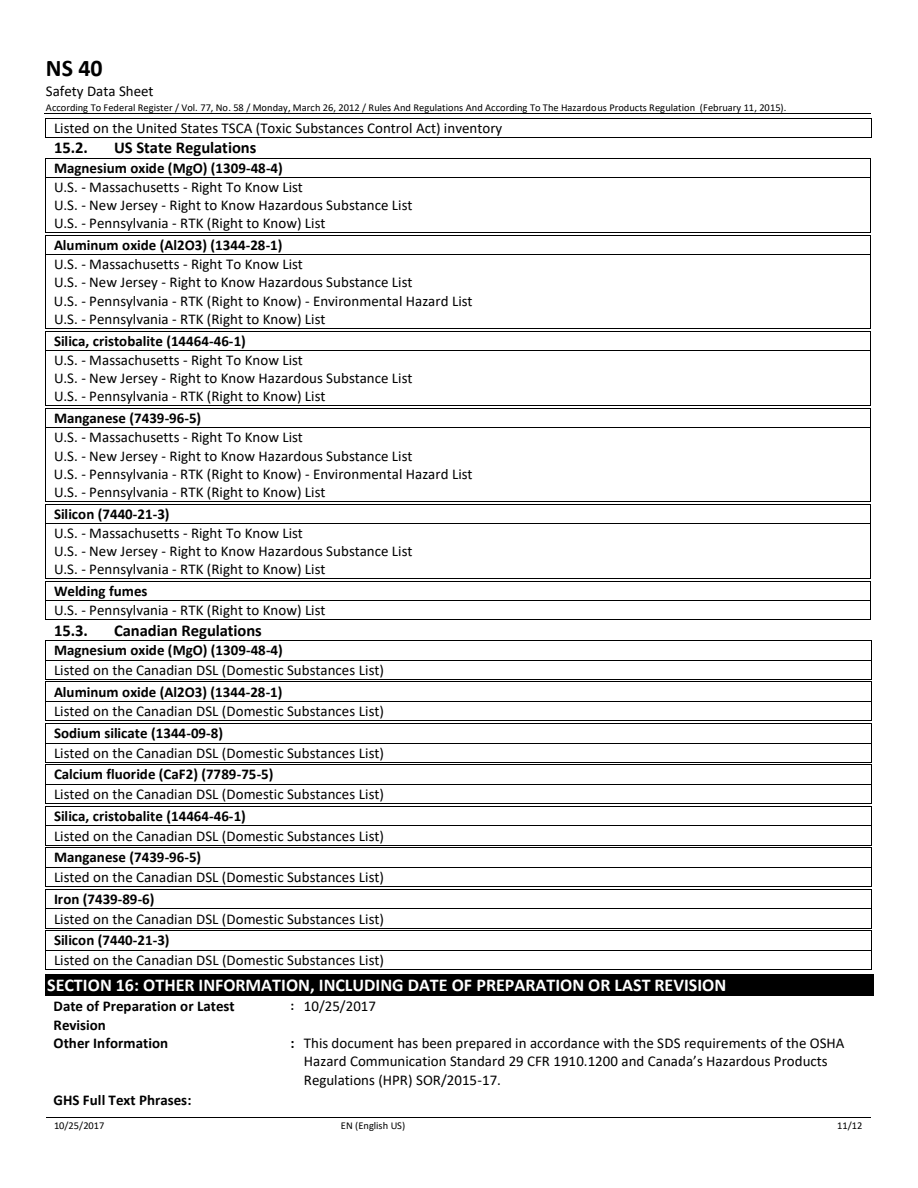
<style>
.page{position:relative;width:918px;height:1188px;background:#fff}
.page>*{position:absolute;margin:0;border:0;box-sizing:border-box;transform-origin:0 0}
.t1{font:700 24px "Calibri";color:#000}
.t2{font:700 18px "Calibri";color:#fff}
.t3{font:700 16.5px "Calibri";letter-spacing:-.005em;color:#000}
.t4{font:15px/18.3px "Calibri";color:#000}
.t5{font:700 15px/18.3px "Calibri";color:#000}
.t6{font:10.5px "Calibri";color:#000}
.s1{font-weight:700;font-size:13.5px}
.s2{font-weight:700}
</style>
<div class="page">
<hr style="left:45px;top:113px;width:826px;height:1px;background:#000">
<hr style="left:46px;top:1117px;width:218px;height:1px;background:#000">
<hr style="left:264px;top:1117px;width:219px;height:1px;background:#000">
<hr style="left:484px;top:1117px;width:307px;height:1px;background:#000">
<hr style="left:792px;top:1117px;width:79px;height:1px;background:#000">
<hr style="left:46px;top:118px;width:825px;height:1px;background:#000">
<hr style="left:46px;top:137px;width:825px;height:1px;background:#000">
<svg style="left:871px;top:118px;width:1px;height:20px"></svg>
<hr style="left:46px;top:158px;width:824px;height:1px;background:#000">
<hr style="left:46px;top:177px;width:824px;height:1px;background:#000">
<svg style="left:870px;top:158px;width:1px;height:20px"></svg>
<hr style="left:46px;top:178px;width:1px;height:55px;background:#000">
<hr style="left:46px;top:233px;width:824px;height:1px;background:#000">
<hr style="left:870px;top:178px;width:1px;height:55px;background:#000">
<hr style="left:46px;top:235px;width:824px;height:1px;background:#000">
<hr style="left:46px;top:254px;width:824px;height:1px;background:#000">
<svg style="left:870px;top:235px;width:1px;height:20px"></svg>
<hr style="left:46px;top:255px;width:1px;height:73px;background:#000">
<hr style="left:46px;top:328px;width:824px;height:1px;background:#000">
<hr style="left:870px;top:255px;width:1px;height:73px;background:#000">
<hr style="left:46px;top:331px;width:824px;height:1px;background:#000">
<hr style="left:46px;top:350px;width:824px;height:1px;background:#000">
<svg style="left:870px;top:328px;width:1px;height:22px"></svg>
<hr style="left:46px;top:350px;width:1px;height:56px;background:#000">
<hr style="left:46px;top:406px;width:824px;height:1px;background:#000">
<hr style="left:870px;top:350px;width:1px;height:56px;background:#000">
<hr style="left:46px;top:408px;width:824px;height:1px;background:#000">
<hr style="left:46px;top:427px;width:824px;height:1px;background:#000">
<svg style="left:870px;top:408px;width:1px;height:20px"></svg>
<hr style="left:46px;top:428px;width:1px;height:73px;background:#000">
<hr style="left:46px;top:501px;width:824px;height:1px;background:#000">
<hr style="left:870px;top:428px;width:1px;height:73px;background:#000">
<hr style="left:46px;top:504px;width:824px;height:1px;background:#000">
<hr style="left:46px;top:523px;width:824px;height:1px;background:#000">
<svg style="left:870px;top:501px;width:1px;height:23px"></svg>
<hr style="left:46px;top:524px;width:1px;height:54px;background:#000">
<hr style="left:46px;top:578px;width:824px;height:1px;background:#000">
<hr style="left:870px;top:524px;width:1px;height:54px;background:#000">
<hr style="left:46px;top:581px;width:824px;height:1px;background:#000">
<hr style="left:46px;top:600px;width:824px;height:1px;background:#000">
<hr style="left:46px;top:619px;width:824px;height:1px;background:#000">
<svg style="left:870px;top:578px;width:1px;height:42px"></svg>
<hr style="left:46px;top:640px;width:825px;height:1px;background:#000">
<hr style="left:46px;top:660px;width:825px;height:1px;background:#000">
<hr style="left:46px;top:679px;width:825px;height:1px;background:#000">
<hr style="left:46px;top:682px;width:825px;height:1px;background:#000">
<hr style="left:46px;top:701px;width:825px;height:1px;background:#000">
<hr style="left:46px;top:720px;width:825px;height:1px;background:#000">
<hr style="left:46px;top:723px;width:825px;height:1px;background:#000">
<hr style="left:46px;top:743px;width:825px;height:1px;background:#000">
<hr style="left:46px;top:762px;width:825px;height:1px;background:#000">
<hr style="left:46px;top:764px;width:825px;height:1px;background:#000">
<hr style="left:46px;top:784px;width:825px;height:1px;background:#000">
<hr style="left:46px;top:803px;width:825px;height:1px;background:#000">
<hr style="left:46px;top:806px;width:825px;height:1px;background:#000">
<hr style="left:46px;top:826px;width:825px;height:1px;background:#000">
<hr style="left:46px;top:845px;width:825px;height:1px;background:#000">
<hr style="left:46px;top:847px;width:825px;height:1px;background:#000">
<hr style="left:46px;top:867px;width:825px;height:1px;background:#000">
<hr style="left:46px;top:886px;width:825px;height:1px;background:#000">
<hr style="left:46px;top:889px;width:825px;height:1px;background:#000">
<hr style="left:46px;top:909px;width:825px;height:1px;background:#000">
<hr style="left:46px;top:928px;width:825px;height:1px;background:#000">
<hr style="left:46px;top:930px;width:825px;height:1px;background:#000">
<hr style="left:46px;top:950px;width:825px;height:1px;background:#000">
<hr style="left:46px;top:969px;width:825px;height:1px;background:#000">
<svg style="left:871px;top:640px;width:1px;height:330px"></svg>
<div style="left:45px;top:974px;width:828px;height:22px;background:#000"></div>
<h1 class="t1" style="left:46px;top:51px;width:58px">NS 40</h1>
<p class="t4" style="left:46px;top:82px;width:109px">Safety Data Sheet</p>
<p class="t6" style="left:46px;top:100px;width:742px">According To Federal Register / Vol. 77, No. 58 / Monday, March 26, 2012 / Rules And Regulations And According To The Hazardous Products Regulation (February 11, 2015).</p>
<p class="t4" style="left:54px;top:118px;width:450px">Listed on the United States TSCA (Toxic Substances Control Act) inventory</p>
<p class="t3" style="left:54px;top:136px;width:35px">15.2.</p>
<p class="t3" style="left:114px;top:136px;width:144px">US State Regulations</p>
<p class="t5" style="left:54px;top:158px;width:230px">Magnesium oxide (MgO) (1309-48-4)</p>
<p class="t4" style="left:54px;top:177px;width:360px">U.S. - Massachusetts - Right To Know List<br>U.S. - New Jersey - Right to Know Hazardous Substance List<br>U.S. - Pennsylvania - RTK (Right to Know) List</p>
<p class="t5" style="left:54px;top:236px;width:230px">Aluminum oxide (Al2O3) (1344-28-1)</p>
<p class="t4" style="left:54px;top:255px;width:420px">U.S. - Massachusetts - Right To Know List<br>U.S. - New Jersey - Right to Know Hazardous Substance List<br>U.S. - Pennsylvania - RTK (Right to Know) - Environmental Hazard List U.S. - Pennsylvania - RTK (Right to Know) List</p>
<p class="t5" style="left:54px;top:331px;width:193px">Silica, cristobalite (14464-46-1)</p>
<p class="t4" style="left:54px;top:350px;width:360px">U.S. - Massachusetts - Right To Know List<br>U.S. - New Jersey - Right to Know Hazardous Substance List<br>U.S. - Pennsylvania - RTK (Right to Know) List</p>
<p class="t5" style="left:54px;top:409px;width:149px">Manganese (7439-96-5)</p>
<p class="t4" style="left:54px;top:428px;width:420px">U.S. - Massachusetts - Right To Know List<br>U.S. - New Jersey - Right to Know Hazardous Substance List<br>U.S. - Pennsylvania - RTK (Right to Know) - Environmental Hazard List U.S. - Pennsylvania - RTK (Right to Know) List</p>
<p class="t5" style="left:54px;top:504px;width:117px">Silicon (7440-21-3)</p>
<p class="t4" style="left:54px;top:523px;width:360px">U.S. - Massachusetts - Right To Know List<br>U.S. - New Jersey - Right to Know Hazardous Substance List<br>U.S. - Pennsylvania - RTK (Right to Know) List</p>
<p class="t5" style="left:54px;top:582px;width:95px">Welding fumes</p>
<p class="t4" style="left:54px;top:601px;width:273px">U.S. - Pennsylvania - RTK (Right to Know) List</p>
<p class="t3" style="left:54px;top:618px;width:35px">15.3.</p>
<p class="t3" style="left:114px;top:618px;width:149px">Canadian Regulations</p>
<p class="t5" style="left:54px;top:641px;width:230px">Magnesium oxide (MgO) (1309-48-4)</p>
<p class="t4" style="left:54px;top:660px;width:332px">Listed on the Canadian DSL (Domestic Substances List)</p>
<p class="t5" style="left:54px;top:682px;width:230px">Aluminum oxide (Al2O3) (1344-28-1)</p>
<p class="t4" style="left:54px;top:702px;width:332px">Listed on the Canadian DSL (Domestic Substances List)</p>
<p class="t5" style="left:54px;top:724px;width:171px">Sodium silicate (1344-09-8)</p>
<p class="t4" style="left:54px;top:743px;width:332px">Listed on the Canadian DSL (Domestic Substances List)</p>
<p class="t5" style="left:54px;top:765px;width:221px">Calcium fluoride (CaF2) (7789-75-5)</p>
<p class="t4" style="left:54px;top:785px;width:332px">Listed on the Canadian DSL (Domestic Substances List)</p>
<p class="t5" style="left:54px;top:807px;width:193px">Silica, cristobalite (14464-46-1)</p>
<p class="t4" style="left:54px;top:826px;width:332px">Listed on the Canadian DSL (Domestic Substances List)</p>
<p class="t5" style="left:54px;top:848px;width:149px">Manganese (7439-96-5)</p>
<p class="t4" style="left:54px;top:868px;width:332px">Listed on the Canadian DSL (Domestic Substances List)</p>
<p class="t5" style="left:54px;top:889px;width:102px">Iron (7439-89-6)</p>
<p class="t4" style="left:54px;top:909px;width:332px">Listed on the Canadian DSL (Domestic Substances List)</p>
<p class="t5" style="left:54px;top:931px;width:117px">Silicon (7440-21-3)</p>
<p class="t4" style="left:54px;top:950px;width:332px">Listed on the Canadian DSL (Domestic Substances List)</p>
<p class="t2" style="left:47px;top:972px;width:681px">SECTION 16: OTHER INFORMATION, INCLUDING DATE OF PREPARATION OR LAST REVISION</p>
<p class="t5" style="left:54px;top:997px;width:183px">Date of Preparation or Latest<br>Revision</p>
<p class="t4" style="left:290px;top:997px;width:87px"><span class="s1">:</span> 10/25/2017</p>
<p class="t5" style="left:54px;top:1034px;width:116px">Other Information</p>
<p class="t4" style="left:304px;top:1034px;width:542px;text-indent:-14px"><span class="s2">:</span> This document has been prepared in accordance with the SDS requirements of the OSHA<br>Hazard Communication Standard 29 CFR 1910.1200 and Canada’s Hazardous Products<br>Regulations (HPR) SOR/2015-17.</p>
<p class="t5" style="left:54px;top:1090px;width:139px">GHS Full Text Phrases:</p>
<p class="t6" style="left:54px;top:1118px;width:52px">10/25/2017</p>
<p class="t6" style="left:341px;top:1118px;width:66px">EN (English US)</p>
<p class="t6" style="left:837px;top:1118px;width:27px">11/12</p>
</div>
